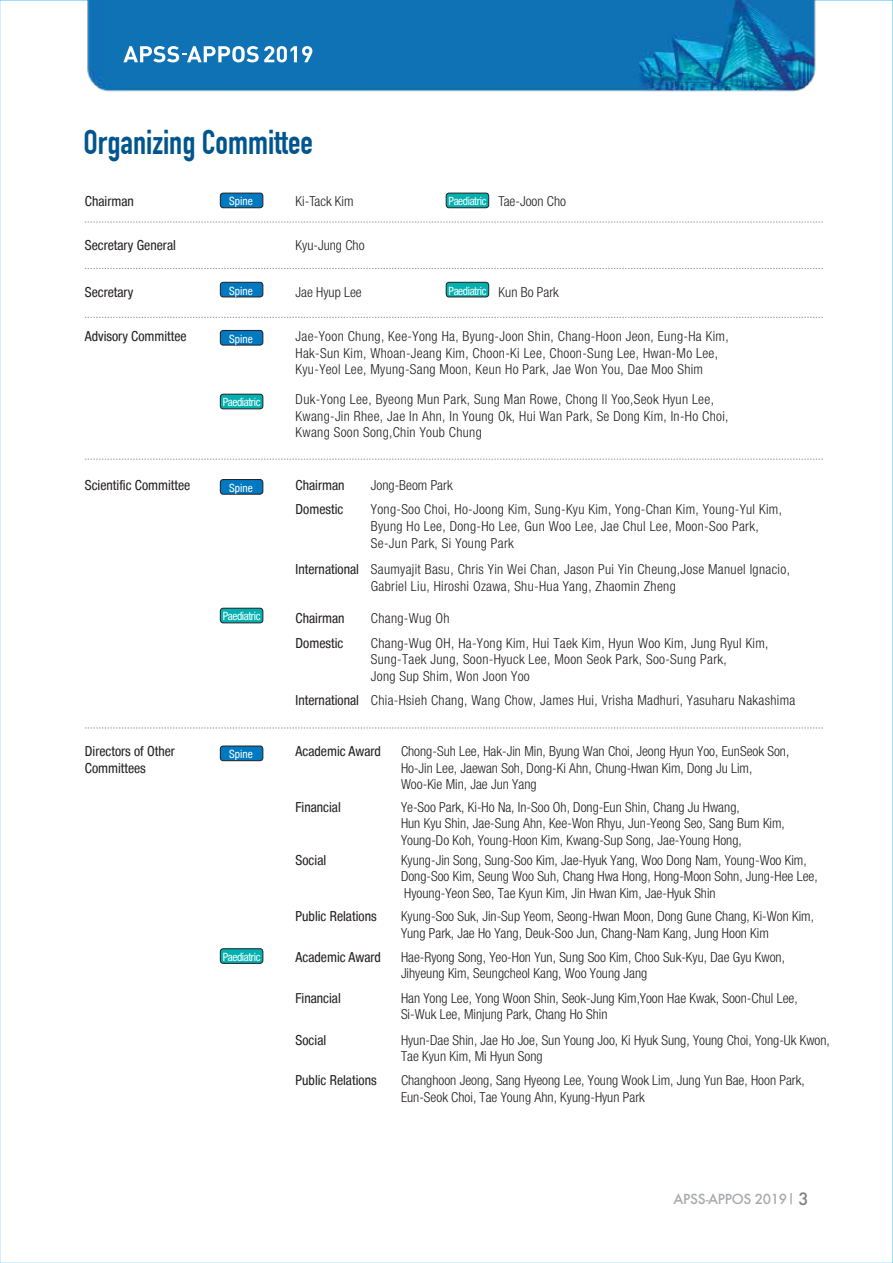
<style>
.page{position:relative;width:893px;height:1263px;background:#fff}
.page>*{position:absolute;margin:0;border:0;box-sizing:border-box;transform-origin:0 0}
.t1{font:700 33.75px "DIN Condensed";color:#00558f}
.t2{font:300 condensed 13.8px/16.5px "Helvetica Neue";color:#231f20}
.t3{font:300 condensed 13.8px/16.5px "Helvetica Neue";letter-spacing:.025em;color:#231f20}
.t4{font:condensed 13.8px/16.5px "Helvetica Neue Condensed";color:#231f20}
.t5{font:500 13.5px "Futura";letter-spacing:-.025em;color:#a7a9ac}
.t6{font:condensed 11.4px "Helvetica Neue Condensed";letter-spacing:-.035em;color:#fff}
.s1{font-family:"Helvetica Neue Condensed";font-weight:400;font-size:11.4px;color:#fff}
.s2{font-family:"Helvetica Neue";font-weight:300;font-size:13.8px;color:#231f20}
.s3{font-family:"Helvetica Neue Condensed";font-weight:400}
.s4{font-size:16.5px;color:#808285}
</style>
<div class="page">
<div style="left:220px;top:193px;width:43px;height:15px;background:#0079c1;border-radius:3px"></div>
<div style="left:220px;top:193px;width:43px;height:15px;border:1px solid #231f20;border-radius:3px"></div>
<div style="left:446px;top:193px;width:43px;height:15px;background:#00b1b0;border-radius:3px"></div>
<div style="left:446px;top:193px;width:43px;height:15px;border:1px solid #231f20;border-radius:3px"></div>
<div style="left:220px;top:282px;width:43px;height:15px;background:#0079c1;border-radius:3px"></div>
<div style="left:220px;top:282px;width:43px;height:15px;border:1px solid #231f20;border-radius:3px"></div>
<div style="left:220px;top:330px;width:43px;height:15px;background:#0079c1;border-radius:3px"></div>
<div style="left:220px;top:330px;width:43px;height:15px;border:1px solid #231f20;border-radius:3px"></div>
<div style="left:446px;top:282px;width:43px;height:15px;background:#00b1b0;border-radius:3px"></div>
<div style="left:446px;top:282px;width:43px;height:15px;border:1px solid #231f20;border-radius:3px"></div>
<div style="left:220px;top:746px;width:43px;height:15px;background:#0079c1;border-radius:3px"></div>
<div style="left:220px;top:746px;width:43px;height:15px;border:1px solid #231f20;border-radius:3px"></div>
<div style="left:220px;top:949px;width:43px;height:14px;background:#00b1b0;border-radius:3px"></div>
<div style="left:220px;top:948px;width:43px;height:15px;border:1px solid #231f20;border-radius:3px"></div>
<svg style="left:85px;top:222px;width:738px;height:1px"></svg>
<svg style="left:85px;top:268px;width:738px;height:1px"></svg>
<svg style="left:85px;top:317px;width:738px;height:1px"></svg>
<svg style="left:85px;top:459px;width:738px;height:1px"></svg>
<div style="left:220px;top:479px;width:43px;height:15px;background:#0079c1;border-radius:3px"></div>
<div style="left:220px;top:479px;width:43px;height:15px;border:1px solid #231f20;border-radius:3px"></div>
<div style="left:220px;top:608px;width:43px;height:15px;background:#00b1b0;border-radius:3px"></div>
<div style="left:220px;top:608px;width:43px;height:15px;border:1px solid #231f20;border-radius:3px"></div>
<div style="left:220px;top:394px;width:43px;height:15px;background:#00b1b0;border-radius:3px"></div>
<div style="left:220px;top:394px;width:43px;height:15px;border:1px solid #231f20;border-radius:3px"></div>
<svg style="left:85px;top:728px;width:738px;height:1px"></svg>
<img style="left:69px;top:0;width:764px;height:92px">
<svg style="left:123px;top:46px;width:189px;height:16px"></svg>
<h1 class="t1" style="left:84px;top:122px;width:231px">Organizing Committee</h1>
<p class="t4" style="left:85px;top:193px;width:51px">Chairman</p>
<p class="t6" style="left:229px;top:195px;width:25px">Spine</p>
<p class="t2" style="left:296px;top:193px;width:59px">Ki-Tack Kim</p>
<p class="t2" style="left:449px;top:193px;width:119px"><span class="s1">Paediatric</span> Tae-Joon Cho</p>
<p class="t4" style="left:85px;top:236px;width:93px">Secretary General</p>
<p class="t2" style="left:296px;top:236px;width:70px">Kyu-Jung Cho</p>
<p class="t4" style="left:85px;top:284px;width:50px">Secretary</p>
<p class="t6" style="left:229px;top:284px;width:25px">Spine</p>
<p class="t6" style="left:229px;top:332px;width:25px">Spine</p>
<p class="t2" style="left:296px;top:284px;width:68px">Jae Hyup Lee</p>
<p class="t6" style="left:449px;top:284px;width:112px">Paediatric <span class="s2">Kun Bo Park</span></p>
<p class="t4" style="left:85px;top:328px;width:103px">Advisory Committee</p>
<p class="t3" style="left:296px;top:328px;width:435px">Jae-Yoon Chung, Kee-Yong Ha, Byung-Joon Shin, Chang-Hoon Jeon, Eung-Ha Kim,<br>Hak-Sun Kim, Whoan-Jeang Kim, Choon-Ki Lee, Choon-Sung Lee, Hwan-Mo Lee,<br>Kyu-Yeol Lee, Myung-Sang Moon, Keun Ho Park, Jae Won You, Dae Moo Shim</p>
<p class="t3" style="left:296px;top:391px;width:434px">Duk-Yong Lee, Byeong Mun Park, Sung Man Rowe, Chong Il Yoo,Seok Hyun Lee,<br>Kwang-Jin Rhee, Jae In Ahn, In Young Ok, Hui Wan Park, Se Dong Kim, In-Ho Choi,<br>Kwang Soon Song,Chin Youb Chung</p>
<p class="t6" style="left:223px;top:396px;width:39px">Paediatric</p>
<p class="t4" style="left:85px;top:476px;width:107px">Scientific Committee</p>
<p class="t6" style="left:229px;top:481px;width:25px">Spine</p>
<p class="t4" style="left:296px;top:476px;width:51px">Chairman</p>
<p class="t2" style="left:371px;top:476px;width:83px">Jong-Beom Park</p>
<p class="t4" style="left:296px;top:501px;width:49px">Domestic</p>
<p class="t3" style="left:371px;top:501px;width:413px">Yong-Soo Choi, Ho-Joong Kim, Sung-Kyu Kim, Yong-Chan Kim, Young-Yul Kim,<br>Byung Ho Lee, Dong-Ho Lee, Gun Woo Lee, Jae Chul Lee, Moon-Soo Park,<br>Se-Jun Park, Si Young Park</p>
<p class="t3" style="left:371px;top:561px;width:421px;text-indent:-75px"><span class="s3">International</span> Saumyajit Basu, Chris Yin Wei Chan, Jason Pui Yin Cheung,Jose Manuel Ignacio,<br>Gabriel Liu, Hiroshi Ozawa, Shu-Hua Yang, Zhaomin Zheng</p>
<p class="t6" style="left:223px;top:610px;width:39px">Paediatric</p>
<p class="t4" style="left:296px;top:610px;width:51px">Chairman</p>
<p class="t3" style="left:371px;top:610px;width:80px">Chang-Wug Oh</p>
<p class="t4" style="left:296px;top:634px;width:49px">Domestic</p>
<p class="t3" style="left:371px;top:634px;width:399px">Chang-Wug OH, Ha-Yong Kim, Hui Taek Kim, Hyun Woo Kim, Jung Ryul Kim,<br>Sung-Taek Jung, Soon-Hyuck Lee, Moon Seok Park, Soo-Sung Park,<br>Jong Sup Shim, Won Joon Yoo</p>
<p class="t3" style="left:296px;top:691px;width:501px"><span class="s3">International</span> Chia-Hsieh Chang, Wang Chow, James Hui, Vrisha Madhuri, Yasuharu Nakashima</p>
<p class="t4" style="left:85px;top:743px;width:92px">Directors of Other<br>Committees</p>
<p class="t6" style="left:229px;top:748px;width:25px">Spine</p>
<p class="t4" style="left:296px;top:743px;width:87px">Academic Award</p>
<p class="t2" style="left:401px;top:743px;width:390px">Chong-Suh Lee, Hak-Jin Min, Byung Wan Choi, Jeong Hyun Yoo, EunSeok Son,<br>Ho-Jin Lee, Jaewan Soh, Dong-Ki Ahn, Chung-Hwan Kim, Dong Ju Lim,<br>Woo-Kie Min, Jae Jun Yang</p>
<p class="t4" style="left:296px;top:798px;width:47px">Financial</p>
<p class="t2" style="left:401px;top:798px;width:385px">Ye-Soo Park, Ki-Ho Na, In-Soo Oh, Dong-Eun Shin, Chang Ju Hwang,<br>Hun Kyu Shin, Jae-Sung Ahn, Kee-Won Rhyu, Jun-Yeong Seo, Sang Bum Kim,<br>Young-Do Koh, Young-Hoon Kim, Kwang-Sup Song, Jae-Young Hong,</p>
<p class="t4" style="left:296px;top:851px;width:32px">Social</p>
<p class="t2" style="left:401px;top:851px;width:418px">Kyung-Jin Song, Sung-Soo Kim, Jae-Hyuk Yang, Woo Dong Nam, Young-Woo Kim,<br>Dong-Soo Kim, Seung Woo Suh, Chang Hwa Hong, Hong-Moon Sohn, Jung-Hee Lee,<br>Hyoung-Yeon Seo, Tae Kyun Kim, Jin Hwan Kim, Jae-Hyuk Shin</p>
<p class="t4" style="left:296px;top:908px;width:83px">Public Relations</p>
<p class="t2" style="left:401px;top:908px;width:415px">Kyung-Soo Suk, Jin-Sup Yeom, Seong-Hwan Moon, Dong Gune Chang, Ki-Won Kim,<br>Yung Park, Jae Ho Yang, Deuk-Soo Jun, Chang-Nam Kang, Jung Hoon Kim</p>
<p class="t6" style="left:223px;top:950px;width:39px">Paediatric</p>
<p class="t4" style="left:296px;top:948px;width:87px">Academic Award</p>
<p class="t2" style="left:401px;top:948px;width:385px">Hae-Ryong Song, Yeo-Hon Yun, Sung Soo Kim, Choo Suk-Kyu, Dae Gyu Kwon,<br>Jihyeung Kim, Seungcheol Kang, Woo Young Jang</p>
<p class="t4" style="left:296px;top:989px;width:47px">Financial</p>
<p class="t2" style="left:401px;top:989px;width:398px">Han Yong Lee, Yong Woon Shin, Seok-Jung Kim,Yoon Hae Kwak, Soon-Chul Lee,<br>Si-Wuk Lee, Minjung Park, Chang Ho Shin</p>
<p class="t4" style="left:296px;top:1031px;width:32px">Social</p>
<p class="t2" style="left:401px;top:1031px;width:430px">Hyun-Dae Shin, Jae Ho Joe, Sun Young Joo, Ki Hyuk Sung, Young Choi, Yong-Uk Kwon,<br>Tae Kyun Kim, Mi Hyun Song</p>
<p class="t4" style="left:296px;top:1072px;width:83px">Public Relations</p>
<p class="t2" style="left:401px;top:1072px;width:405px">Changhoon Jeong, Sang Hyeong Lee, Young Wook Lim, Jung Yun Bae, Hoon Park,<br>Eun-Seok Choi, Tae Young Ahn, Kyung-Hyun Park</p>
<p class="t5" style="left:674px;top:1190px;width:137px">APSS-APPOS 2019<sup>|</sup> <span class="s4">3</span></p>
</div>
